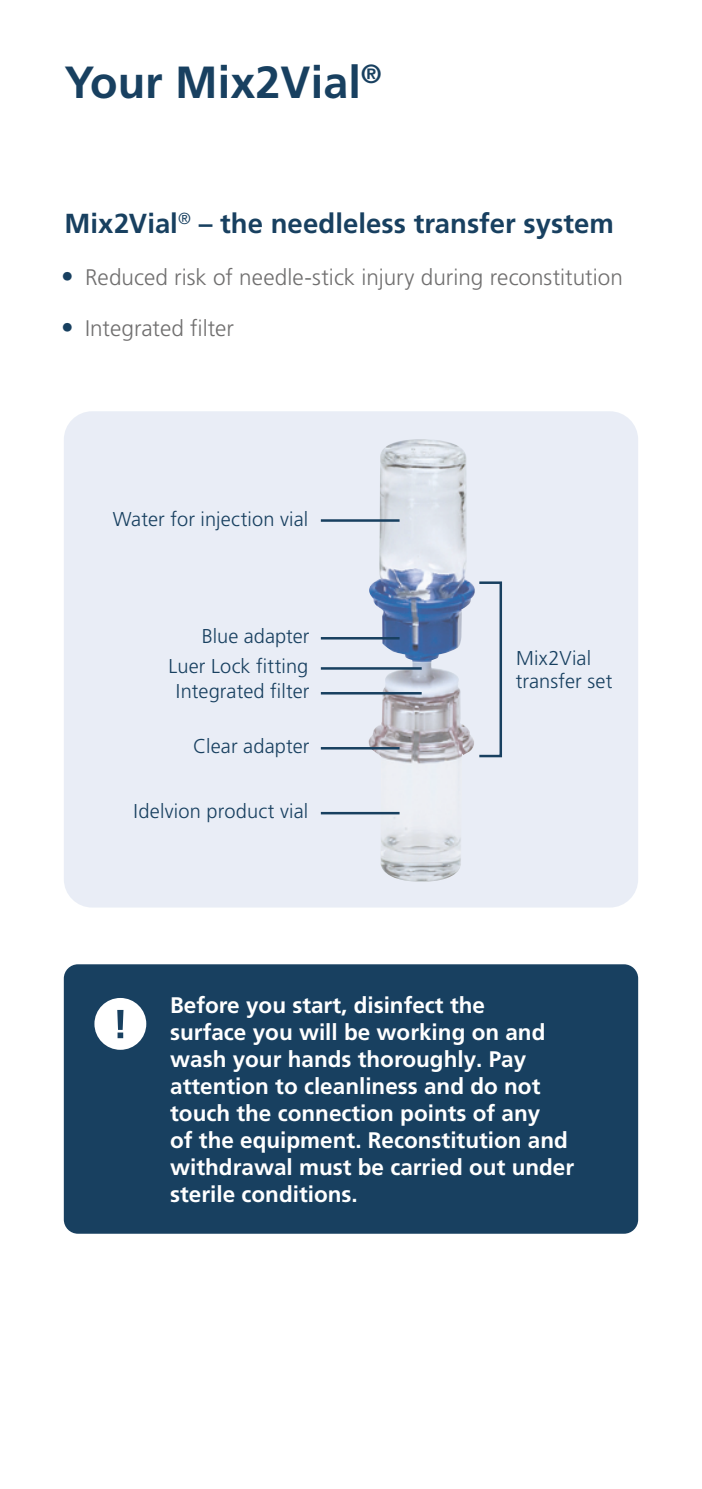
<style>
.page{position:relative;width:702px;height:1489px;background:#fff}
.page>*{position:absolute;margin:0;border:0;box-sizing:border-box;transform-origin:0 0}
.t1{font:700 45px "Frutiger LT Pro";color:#184060}
.t2{font:700 27.5px "Frutiger LT Pro";color:#184060}
.t3{font:700 22.5px/27px "Frutiger LT Pro";color:#fff}
.t4{font:300 22.5px "Frutiger LT Pro";color:#706f6f}
.t5{font:300 20px/22.5px "Frutiger LT Pro";letter-spacing:.005em;color:#184060}
.s1{font-size:25px;color:#184060}
</style>
<div class="page">
<div style="left:64px;top:411px;width:574px;height:496px;background:#e7ecf5;border-radius:28px"></div>
<img style="left:368px;top:439px;width:107px;height:442px">
<hr style="left:321px;top:811px;width:78px;height:3px;background:#184060">
<hr style="left:321px;top:692px;width:100px;height:2px;background:#184060">
<hr style="left:321px;top:667px;width:100px;height:2px;background:#184060">
<hr style="left:321px;top:637px;width:78px;height:2px;background:#184060">
<hr style="left:321px;top:519px;width:78px;height:2px;background:#184060">
<hr style="left:321px;top:747px;width:78px;height:2px;background:#184060">
<div style="left:478px;top:581px;width:24px;height:176px;border:2px solid #184060"></div>
<div style="left:64px;top:964px;width:574px;height:269px;background:#184060;border-radius:14px"></div>
<div style="left:94px;top:997px;width:52px;height:52px;background:#fff;border-radius:50%"></div>
<svg style="left:117px;top:1009px;width:6px;height:29px"></svg>
<h1 class="t1" style="left:64px;top:56px;width:319px">Your Mix2Vial<sup>®</sup></h1>
<p class="t2" style="left:65px;top:207px;width:551px">Mix2Vial<sup>®</sup> – the needleless transfer system</p>
<p class="t4" style="left:61px;top:264px;width:563px"><span class="s1">•</span> Reduced risk of needle-stick injury during reconstitution</p>
<p class="t4" style="left:61px;top:315px;width:174px"><span class="s1">•</span> Integrated filter</p>
<p class="t5" style="left:113px;top:507px;width:197px">Water for injection vial</p>
<p class="t5" style="left:202px;top:625px;width:109px">Blue adapter</p>
<p class="t5" style="left:176px;top:680px;width:135px">Integrated filter</p>
<p class="t5" style="left:193px;top:734px;width:118px">Clear adapter</p>
<p class="t5" style="left:168px;top:655px;width:141px">Luer Lock fitting</p>
<p class="t5" style="left:515px;top:647px;width:98px">Mix2Vial transfer set</p>
<p class="t5" style="left:134px;top:799px;width:176px">Idelvion product vial</p>
<p class="t3" style="left:170px;top:991px;width:405px">Before you start, disinfect the<br>surface you will be working on and wash your hands thoroughly. Pay attention to cleanliness and do not touch the connection points of any<br>of the equipment. Reconstitution and withdrawal must be carried out under sterile conditions.</p>
</div>
